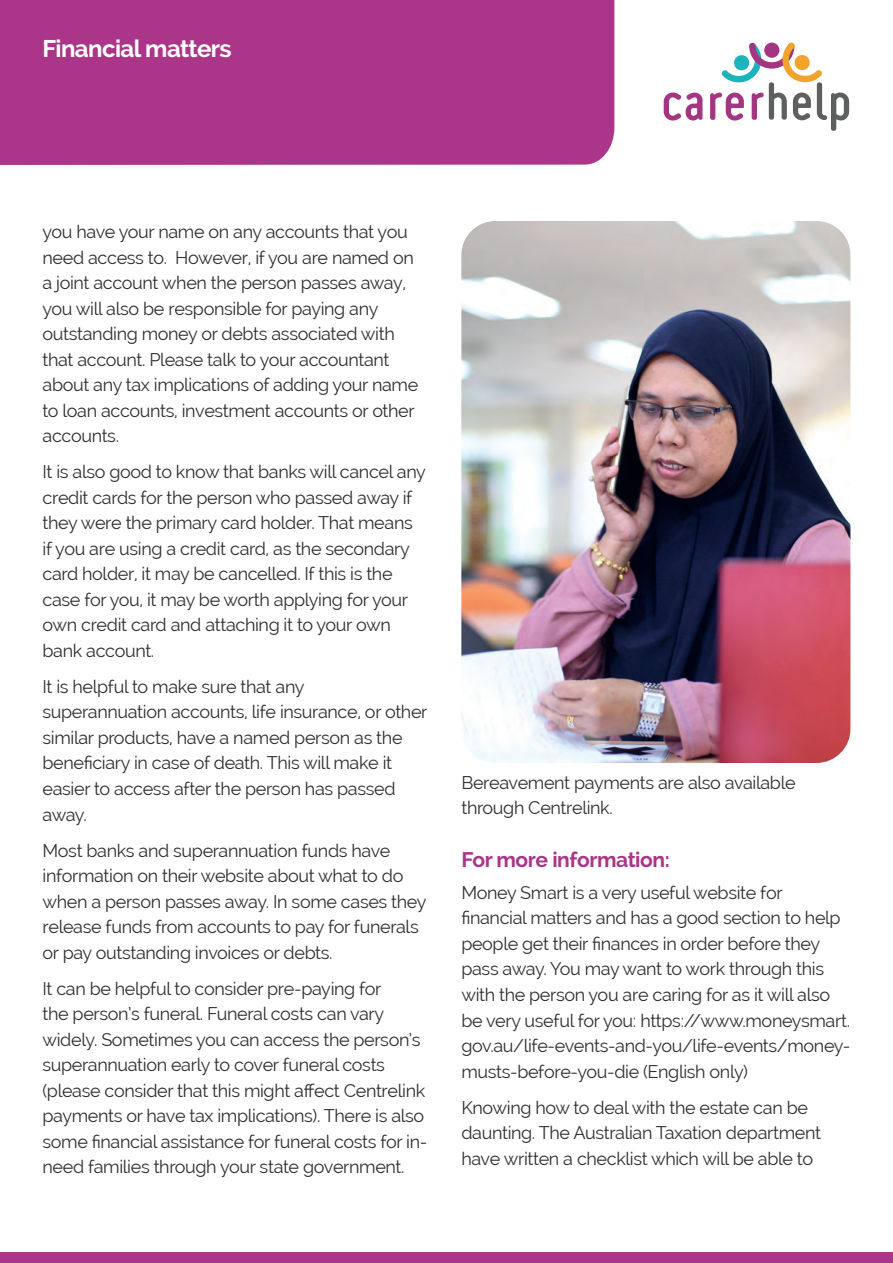
<style>
.page{position:relative;width:893px;height:1263px;background:#fff}
.page>*{position:absolute;margin:0;border:0;box-sizing:border-box;transform-origin:0 0}
.t1{font:700 24px "Raleway";letter-spacing:-.025em;color:#fff}
.t2{font:700 21px "Raleway";letter-spacing:-.02em;color:#aa3589}
.t3{font:18px/25.5px "Raleway";letter-spacing:-.02em;color:#312f30}
</style>
<div class="page">
<div style="left:0;top:1252px;width:893px;height:11px;background:#aa3589"></div>
<div style="left:0;top:0;width:614px;height:165px;background:#aa3589"></div>
<svg style="left:664px;top:93px;width:38px;height:28px"></svg>
<svg style="left:710px;top:42px;width:139px;height:89px"></svg>
<img style="left:461px;top:221px;width:389px;height:542px">
<h1 class="t1" style="left:43px;top:35px;width:191px">Financial matters</h1>
<p class="t3" style="left:43px;top:219px;width:377px">you have your name on any accounts that you need access to. However, if you are named on a joint account when the person passes away, you will also be responsible for paying any outstanding money or debts associated with that account. Please talk to your accountant about any tax implications of adding your name to loan accounts, investment accounts or other accounts.</p>
<p class="t3" style="left:43px;top:459px;width:385px">It is also good to know that banks will cancel any credit cards for the person who passed away if they were the primary card holder. That means if you are using a credit card, as the secondary card holder, it may be cancelled. If this is the case for you, it may be worth applying for your own credit card and attaching it to your own bank account.</p>
<p class="t3" style="left:43px;top:674px;width:386px">It is helpful to make sure that any superannuation accounts, life insurance, or other similar products, have a named person as the beneficiary in case of death. This will make it easier to access after the person has passed away.</p>
<p class="t3" style="left:43px;top:837px;width:386px">Most banks and superannuation funds have information on their website about what to do when a person passes away. In some cases they release funds from accounts to pay for funerals or pay outstanding invoices or debts.</p>
<p class="t3" style="left:43px;top:976px;width:386px">It can be helpful to consider pre-paying for<br>the person’s funeral. Funeral costs can vary widely. Sometimes you can access the person’s superannuation early to cover funeral costs (please consider that this might affect Centrelink payments or have tax implications). There is also some financial assistance for funeral costs for in&shy;need families through your state government.</p>
<p class="t3" style="left:461px;top:769px;width:336px">Bereavement payments are also available through Centrelink.</p>
<p class="t2" style="left:461px;top:848px;width:210px">For more information:</p>
<p class="t3" style="left:461px;top:880px;width:391px">Money Smart is a very useful website for financial matters and has a good section to help people get their finances in order before they pass away. You may want to work through this with the person you are caring for as it will also be very useful for you: https://www.moneysmart. gov.au/life-events-and-you/life-events/money&shy;musts-before-you-die (English only)</p>
<p class="t3" style="left:461px;top:1094px;width:361px">Knowing how to deal with the estate can be daunting. The Australian Taxation department have written a checklist which will be able to</p>
</div>
